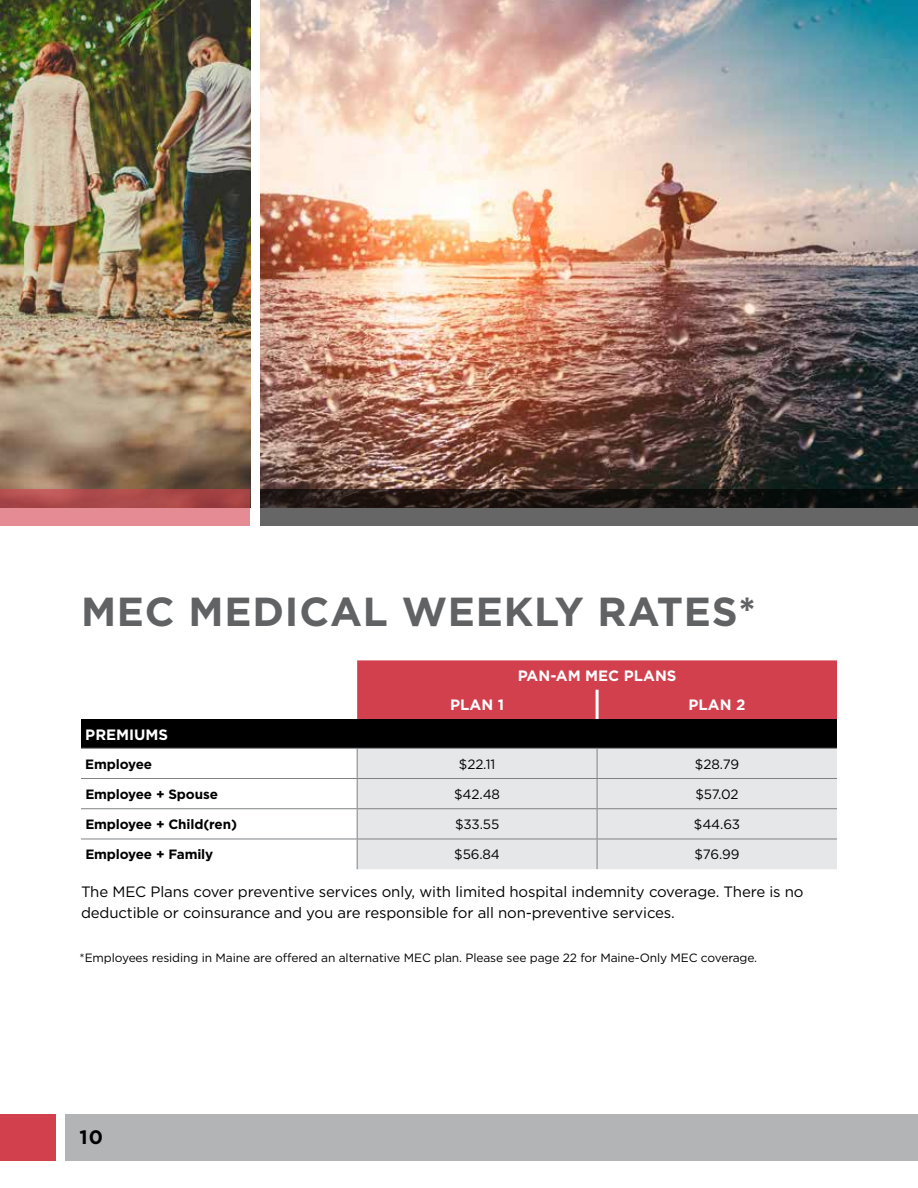
<style>
.page{position:relative;width:918px;height:1188px;background:#fff}
.page>*{position:absolute;margin:0;border:0;box-sizing:border-box;transform-origin:0 0}
.t1{font:700 40.5px "Gotham";letter-spacing:.02em;color:#616264}
.t2{font:700 19.5px "Gotham";color:#000}
.t3{font:15px/21px "Gotham";letter-spacing:-.01em;color:#000}
.t4{font:700 15px "Gotham";color:#fff}
.t5{font:700 13.5px "Gotham";letter-spacing:-.01em;color:#000}
.t6{font:13.5px "Gotham";letter-spacing:-.01em;color:#000}
.t7{font:12px "Gotham";letter-spacing:-.01em;color:#000}
</style>
<div class="page">
<div style="left:0;top:1115px;width:56px;height:46px;background:#d23f4d"></div>
<div style="left:66px;top:1115px;width:852px;height:46px;background:#b2b4b5"></div>
<div style="left:357px;top:660px;width:480px;height:59px;background:#d23f4d"></div>
<div style="left:81px;top:719px;width:756px;height:29px;background:#000"></div>
<div style="left:358px;top:749px;width:479px;height:120px;background:#e6e7e8"></div>
<hr style="left:596px;top:690px;width:3px;height:29px;background:#fff">
<hr style="left:357px;top:748px;width:240px;height:1px;background:#808285">
<hr style="left:597px;top:748px;width:240px;height:1px;background:#808285">
<hr style="left:357px;top:778px;width:240px;height:1px;background:#808285">
<svg style="left:81px;top:748px;width:277px;height:121px"></svg>
<hr style="left:597px;top:778px;width:240px;height:1px;background:#808285">
<svg style="left:597px;top:749px;width:1px;height:59px"></svg>
<hr style="left:81px;top:808px;width:276px;height:1px;background:#808285">
<hr style="left:357px;top:808px;width:240px;height:1px;background:#808285">
<hr style="left:357px;top:809px;width:1px;height:30px;background:#808285">
<hr style="left:597px;top:808px;width:240px;height:1px;background:#808285">
<hr style="left:597px;top:809px;width:1px;height:30px;background:#808285">
<hr style="left:81px;top:839px;width:276px;height:1px;background:#808285">
<hr style="left:357px;top:839px;width:240px;height:1px;background:#808285">
<hr style="left:357px;top:839px;width:1px;height:30px;background:#808285">
<hr style="left:597px;top:839px;width:240px;height:1px;background:#808285">
<hr style="left:597px;top:839px;width:1px;height:30px;background:#808285">
<img style="left:261px;top:0;width:657px;height:489px">
<img style="left:0;top:0;width:250px;height:489px">
<svg style="left:0;top:489px;width:250px;height:36px;background:#c5686c"></svg>
<svg style="left:261px;top:489px;width:657px;height:36px;background:#3e3b3a"></svg>
<h1 class="t1" style="left:81px;top:585px;width:677px">MEC MEDICAL WEEKLY RATES*</h1>
<p class="t4" style="left:518px;top:666px;width:160px">PAN-AM MEC PLANS</p>
<p class="t4" style="left:450px;top:695px;width:55px">PLAN 1</p>
<p class="t4" style="left:689px;top:695px;width:58px">PLAN 2</p>
<p class="t4" style="left:85px;top:724px;width:84px">PREMIUMS</p>
<p class="t5" style="left:85px;top:755px;width:68px">Employee</p>
<p class="t6" style="left:459px;top:755px;width:38px">$22.11</p>
<p class="t6" style="left:695px;top:755px;width:46px">$28.79</p>
<p class="t5" style="left:85px;top:785px;width:134px">Employee + Spouse</p>
<p class="t6" style="left:454px;top:786px;width:47px">$42.48</p>
<p class="t6" style="left:696px;top:786px;width:45px">$57.02</p>
<p class="t5" style="left:85px;top:816px;width:153px">Employee + Child(ren)</p>
<p class="t6" style="left:455px;top:816px;width:46px">$33.55</p>
<p class="t6" style="left:694px;top:816px;width:48px">$44.63</p>
<p class="t5" style="left:85px;top:846px;width:130px">Employee + Family</p>
<p class="t6" style="left:454px;top:846px;width:47px">$56.84</p>
<p class="t6" style="left:695px;top:846px;width:47px">$76.99</p>
<p class="t3" style="left:81px;top:881px;width:724px">The MEC Plans cover preventive services only, with limited hospital indemnity coverage. There is no deductible or coinsurance and you are responsible for all non-preventive services.</p>
<p class="t7" style="left:80px;top:951px;width:679px">*Employees residing in Maine are offered an alternative MEC plan. Please see page 22 for Maine-Only MEC coverage.</p>
<h2 class="t2" style="left:80px;top:1124px;width:25px">10</h2>
</div>
